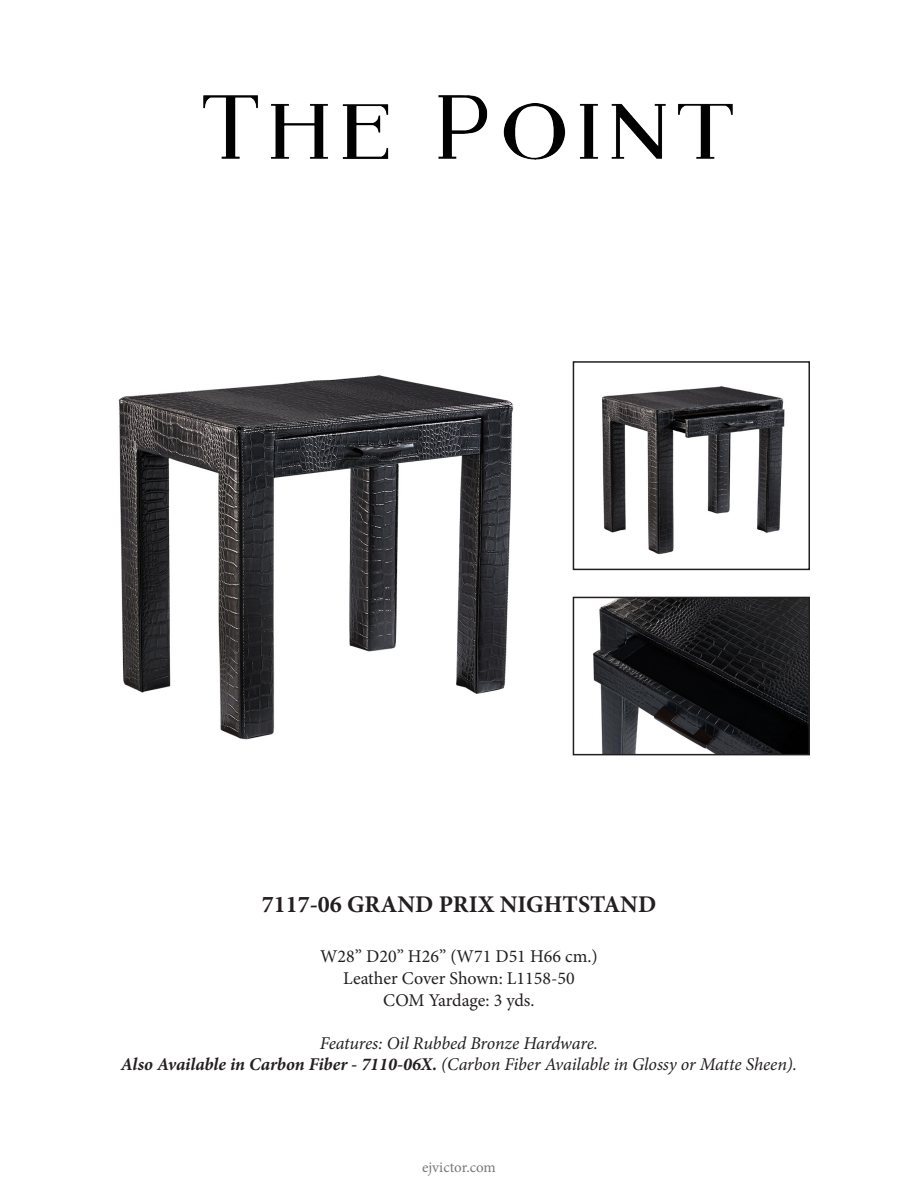
<style>
.page{position:relative;width:918px;height:1188px;background:#fff}
.page>*{position:absolute;margin:0;border:0;box-sizing:border-box;transform-origin:0 0}
.t1{font:700 24px "Minion Pro";color:#231f20}
.t2{font:italic 18px "Minion Pro";letter-spacing:-.01em;color:#231f20}
.t3{font:18px "Minion Pro";color:#231f20}
.t4{font:15px "Minion Pro";color:#76787b}
.s1{font-weight:700}
</style>
<div class="page">
<img style="left:118px;top:375px;width:396px;height:365px">
<img style="left:602px;top:386px;width:183px;height:168px">
<div style="left:573px;top:361px;width:237px;height:209px;border:2px solid #231f20"></div>
<img style="left:592px;top:600px;width:215px;height:152px">
<div style="left:573px;top:597px;width:237px;height:158px;border:2px solid #231f20"></div>
<img style="left:203px;top:95px;width:529px;height:65px">
<p class="t1" style="left:262px;top:887px;width:396px">7117-06 GRAND PRIX NIGHTSTAND</p>
<p class="t3" style="left:320px;top:945px;width:279px">W28” D20” H26” (W71 D51 H66 cm.)</p>
<p class="t3" style="left:343px;top:966px;width:233px">Leather Cover Shown: L1158-50</p>
<p class="t3" style="left:383px;top:988px;width:153px">COM Yardage: 3 yds.</p>
<p class="t2" style="left:320px;top:1031px;width:280px">Features: Oil Rubbed Bronze Hardware.</p>
<p class="t2" style="left:121px;top:1052px;width:678px"><span class="s1">Also Available in Carbon Fiber - 7110-06X.</span> (Carbon Fiber Available in Glossy or Matte Sheen).</p>
<p class="t4" style="left:422px;top:1158px;width:75px">ejvictor.com</p>
</div>
